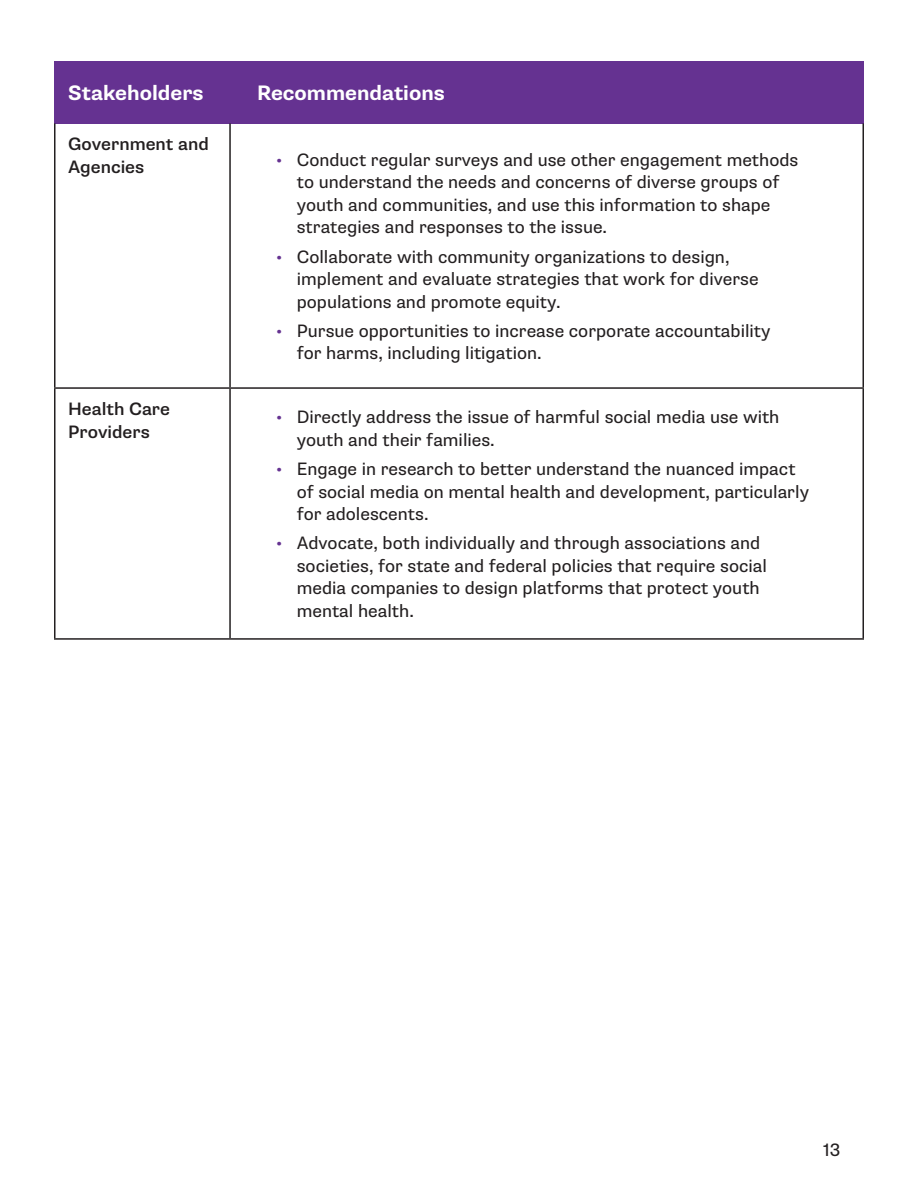
<style>
.page{position:relative;width:918px;height:1188px;background:#fff}
.page>*{position:absolute;margin:0;border:0;box-sizing:border-box;transform-origin:0 0}
.t1{font:700 21px "Supria Sans";color:#fff}
.t2{font:18px/22.5px "Supria Sans";color:#231f20}
.t3{font:500 18px/22.5px "Supria Sans";color:#231f20}
.s1{font-size:16.5px;color:#653291}
</style>
<div class="page">
<div style="left:55px;top:61px;width:175px;height:62px;background:#653291"></div>
<div style="left:230px;top:61px;width:633px;height:62px;background:#653291"></div>
<hr style="left:54px;top:123px;width:2px;height:264px;background:#231f20">
<hr style="left:229px;top:123px;width:2px;height:264px;background:#231f20">
<hr style="left:862px;top:123px;width:2px;height:264px;background:#231f20">
<hr style="left:54px;top:387px;width:176px;height:2px;background:#231f20">
<hr style="left:54px;top:389px;width:2px;height:249px;background:#231f20">
<hr style="left:230px;top:387px;width:634px;height:2px;background:#231f20">
<hr style="left:229px;top:389px;width:2px;height:249px;background:#231f20">
<hr style="left:862px;top:389px;width:2px;height:249px;background:#231f20">
<hr style="left:54px;top:638px;width:176px;height:2px;background:#231f20">
<hr style="left:230px;top:638px;width:634px;height:2px;background:#231f20">
<p class="t1" style="left:68px;top:80px;width:137px">Stakeholders</p>
<p class="t1" style="left:257px;top:80px;width:189px">Recommendations</p>
<p class="t3" style="left:68px;top:133px;width:142px">Government and<br>Agencies</p>
<p class="t2" style="left:297px;top:149px;width:503px;text-indent:-20px"><span class="s1">•</span> Conduct regular surveys and use other engagement methods to understand the needs and concerns of diverse groups of youth and communities, and use this information to shape strategies and responses to the issue.</p>
<p class="t2" style="left:297px;top:245px;width:463px;text-indent:-20px"><span class="s1">•</span> Collaborate with community organizations to design, implement and evaluate strategies that work for diverse populations and promote equity.</p>
<p class="t2" style="left:297px;top:320px;width:475px;text-indent:-20px"><span class="s1">•</span> Pursue opportunities to increase corporate accountability for harms, including litigation.</p>
<p class="t3" style="left:68px;top:398px;width:103px">Health Care<br>Providers</p>
<p class="t2" style="left:297px;top:406px;width:484px;text-indent:-20px"><span class="s1">•</span> Directly address the issue of harmful social media use with youth and their families.</p>
<p class="t2" style="left:297px;top:458px;width:514px;text-indent:-20px"><span class="s1">•</span> Engage in research to better understand the nuanced impact of social media on mental health and development, particularly for adolescents.</p>
<p class="t2" style="left:297px;top:532px;width:472px;text-indent:-20px"><span class="s1">•</span> Advocate, both individually and through associations and societies, for state and federal policies that require social media companies to design platforms that protect youth mental health.</p>
<p class="t2" style="left:824px;top:1139px;width:19px">13</p>
</div>
